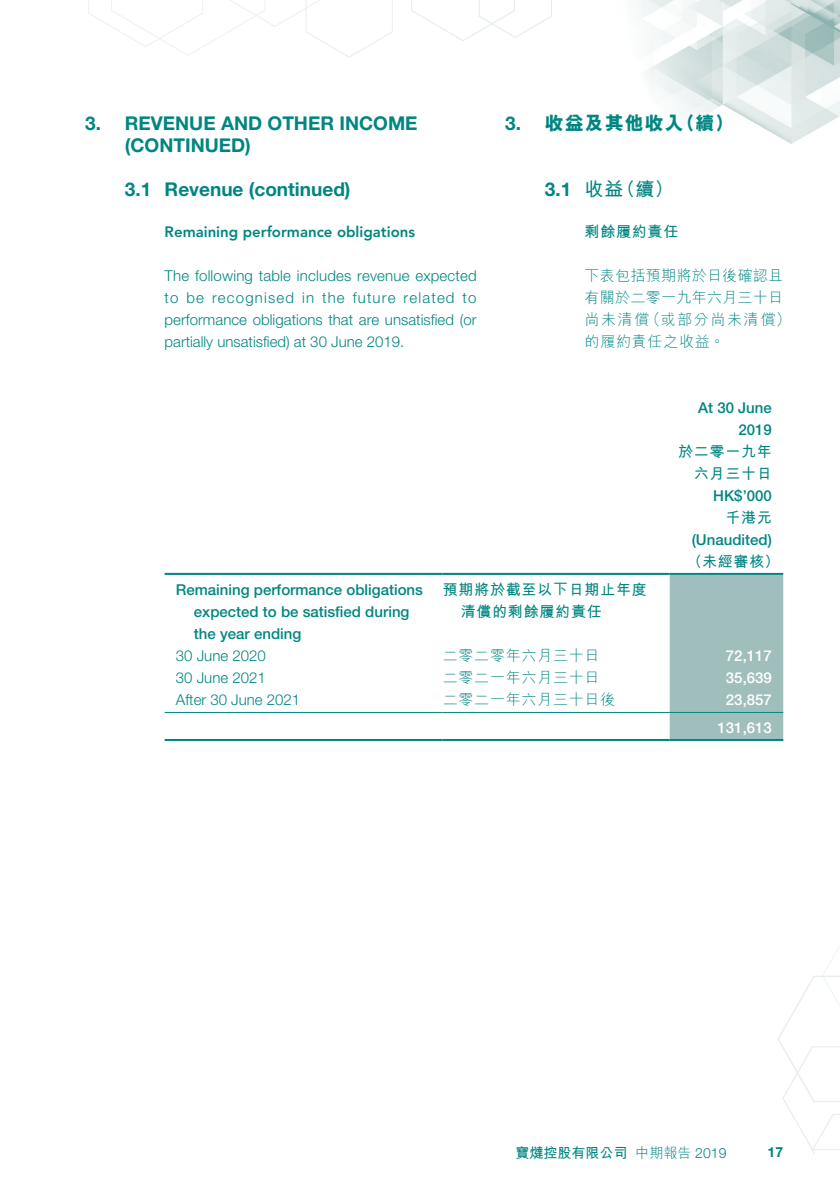
<style>
.page{position:relative;width:840px;height:1191px;background:#fff}
.page>*{position:absolute;margin:0;border:0;box-sizing:border-box;transform-origin:0 0}
.t1{font:700 19px/22px "Helvetica Neue LT Std";color:#008682}
.t2{font:800 19px "M Hei HK";letter-spacing:.05em;color:#008682}
.t3{font:700 19px "M Hei HK";color:#008682}
.t4{font:300 15px/22px "Helvetica Neue LT Std";color:#008682;text-align:justify}
.t5{font:500 15px/22px "Helvetica Neue LT Std";color:#008682;text-align:right}
.t6{font:700 15px/22px "M Hei HK";letter-spacing:.05em;color:#008682;text-align:right}
.t7{font:300 15px/22px "M Hei HK";letter-spacing:.02em;color:#008682}
.t8{font:800 15px "Avenir LT Std";color:#008682}
.t9{font:300 15px "M Hei HK";letter-spacing:.05em;color:#008682}
.t10{font:500 15px/28px "Helvetica Neue LT Std";color:#fff;text-align:center}
.t11{font:700 14px "M Hei HK";color:#008682}
.t12{font:700 14px "Helvetica Neue LT Std";color:#008682}
.s1{font-family:"Helvetica Neue LT Std";font-weight:700}
.s2{font-family:"Helvetica Neue LT Std"}
.s3{font-weight:300}
.s4{font-family:"Helvetica Neue LT Std";font-weight:300}
</style>
<div class="page">
<img style="left:88px;top:0;width:751px;height:1153px">
<div style="left:669px;top:575px;width:113px;height:164px;background:#a0bfbc"></div>
<hr style="left:164px;top:573px;width:278px;height:2px;background:#008682">
<hr style="left:442px;top:573px;width:227px;height:2px;background:#008682">
<hr style="left:669px;top:573px;width:113px;height:2px;background:#008682">
<hr style="left:164px;top:712px;width:278px;height:1px;background:#008682">
<hr style="left:442px;top:712px;width:227px;height:1px;background:#008682">
<hr style="left:669px;top:712px;width:113px;height:1px;background:#008682">
<hr style="left:164px;top:739px;width:278px;height:2px;background:#008682">
<hr style="left:442px;top:739px;width:227px;height:2px;background:#008682">
<hr style="left:669px;top:739px;width:113px;height:2px;background:#008682">
<p class="t1" style="left:125px;top:112px;width:294px;text-indent:-40px">3. REVENUE AND OTHER INCOME (CONTINUED)</p>
<p class="t1" style="left:125px;top:178px;width:227px">3.1 Revenue (continued)</p>
<p class="t8" style="left:164px;top:223px;width:252px">Remaining performance obligations</p>
<p class="t4" style="left:164px;top:264px;width:313px">The following table includes revenue expected to be recognised in the future related to performance obligations that are unsatisfied (or partially unsatisfied) at 30 June 2019.</p>
<p class="t2" style="left:505px;top:114px;width:230px"><span class="s1">3.</span> 收益及其他收入（續）</p>
<p class="t3" style="left:544px;top:176px;width:130px"><span class="s2">3.1</span> 收益（續）</p>
<p class="t6" style="left:584px;top:219px;width:95px">剩餘履約責任</p>
<p class="t7" style="left:584px;top:264px;width:207px">下表包括預期將於日後確認且有關於二零一九年六月三十日尚未清償（或部分尚未清償）的履約責任之收益。</p>
<p class="t5" style="left:697px;top:396px;width:75px">At 30 June<br>2019</p>
<p class="t6" style="left:677px;top:439px;width:95px">於二零一九年六月三十日</p>
<p class="t5" style="left:712px;top:484px;width:60px">HK$’000</p>
<p class="t6" style="left:725px;top:505px;width:48px">千港元</p>
<p class="t5" style="left:691px;top:528px;width:82px">(Unaudited)</p>
<p class="t6" style="left:686px;top:549px;width:94px">（未經審核）</p>
<p class="t5" style="left:194px;top:578px;width:230px;text-align:left;text-indent:-18px">Remaining performance obligations expected to be satisfied during the year ending</p>
<p class="t6" style="left:460px;top:577px;width:188px;text-align:left;text-indent:-18px">預期將於截至以下日期止年度清償的剩餘履約責任</p>
<p class="t4" style="left:176px;top:644px;width:91px">30 June 2020</p>
<p class="t9" style="left:442px;top:648px;width:158px">二零二零年六月三十日</p>
<p class="t10" style="left:725px;top:641px;width:47px">72,117</p>
<p class="t4" style="left:176px;top:666px;width:91px">30 June 2021</p>
<p class="t9" style="left:442px;top:670px;width:158px">二零二一年六月三十日</p>
<p class="t10" style="left:725px;top:663px;width:47px">35,639</p>
<p class="t4" style="left:176px;top:688px;width:126px">After 30 June 2021</p>
<p class="t9" style="left:442px;top:692px;width:174px">二零二一年六月三十日後</p>
<p class="t10" style="left:717px;top:685px;width:56px">23,857<br>131,613</p>
<p class="t11" style="left:515px;top:1142px;width:212px">寶燵控股有限公司 <span class="s3">中期報告</span> <span class="s4">2019</span></p>
<p class="t12" style="left:767px;top:1143px;width:17px">17</p>
</div>
